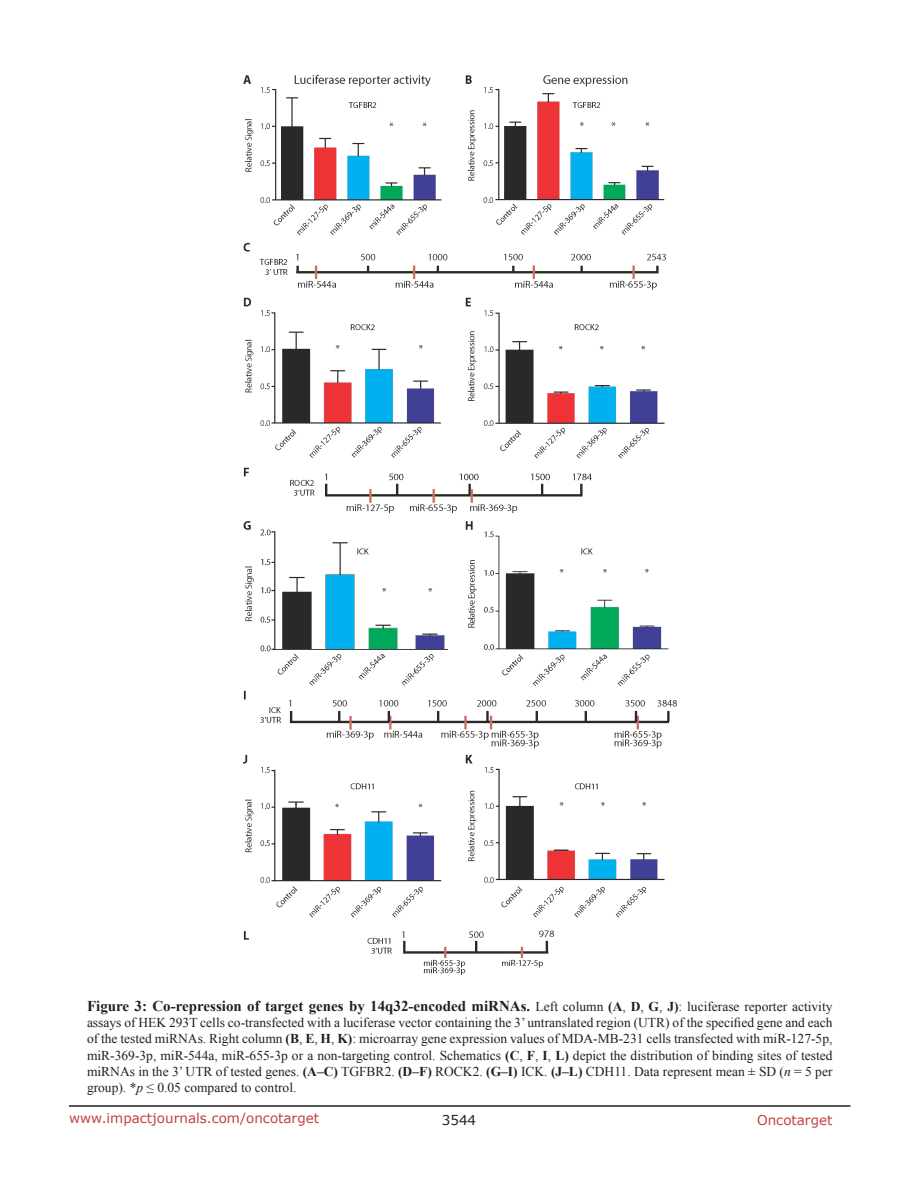
<style>
.page{position:relative;width:918px;height:1188px;background:#fff}
.page>*{position:absolute;margin:0;border:0;box-sizing:border-box;transform-origin:0 0}
.FigureText{font:700 15px "Times New Roman";color:#231f20}
.FigureText-2{font:13.5px/16.2px "Times New Roman";color:#231f20;text-align:justify}
.t1{font:13.5px "Verdana";color:#c24141}
.t2{font:13.5px "Verdana";color:#231f20}
.s1{font-weight:400;font-size:13.5px}
.s2{font-size:13.5px}
.s3{font-weight:700}
.s4{font-style:italic}
</style>
<div class="page">
<hr style="left:69px;top:1105px;width:781px;height:2px;background:#231f20">
<img style="left:243px;top:75px;width:433px;height:900px">
<p class="FigureText" style="left:87px;top:996px;width:747px">Figure 3: Co-repression of target genes by 14q32-encoded miRNAs. <span class="s1">Left column</span> <span class="s2">(A</span><span class="s1">,</span> <span class="s2">D</span><span class="s1">,</span> <span class="s2">G</span><span class="s1">,</span> <span class="s2">J)</span><span class="s1">: luciferase reporter activity</span></p>
<p class="FigureText-2" style="left:87px;top:1014px;width:747px">assays of HEK 293T cells co-transfected with a luciferase vector containing the 3’ untranslated region (UTR) of the specified gene and each of the tested miRNAs. Right column <span class="s3">(B</span>, <span class="s3">E</span>, <span class="s3">H</span>, <span class="s3">K)</span>: microarray gene expression values of MDA-MB-231 cells transfected with miR-127-5p, miR-369-3p, miR-544a, miR-655-3p or a non-targeting control. Schematics <span class="s3">(C</span>, <span class="s3">F</span>, <span class="s3">I</span>, <span class="s3">L)</span> depict the distribution of binding sites of tested miRNAs in the 3’ UTR of tested genes. <span class="s3">(A–C)</span> TGFBR2. <span class="s3">(D–F)</span> ROCK2. <span class="s3">(G–I)</span> ICK. <span class="s3">(J–L)</span> CDH11. Data represent mean ± SD (<span class="s4">n</span> = 5 per group). *<span class="s4">p</span> ≤ 0.05 compared to control.</p>
<p class="t1" style="left:69px;top:1109px;width:252px">www.impactjournals.com/oncotarget</p>
<p class="t2" style="left:442px;top:1111px;width:36px">3544</p>
<p class="t1" style="left:757px;top:1111px;width:77px">Oncotarget</p>
</div>
